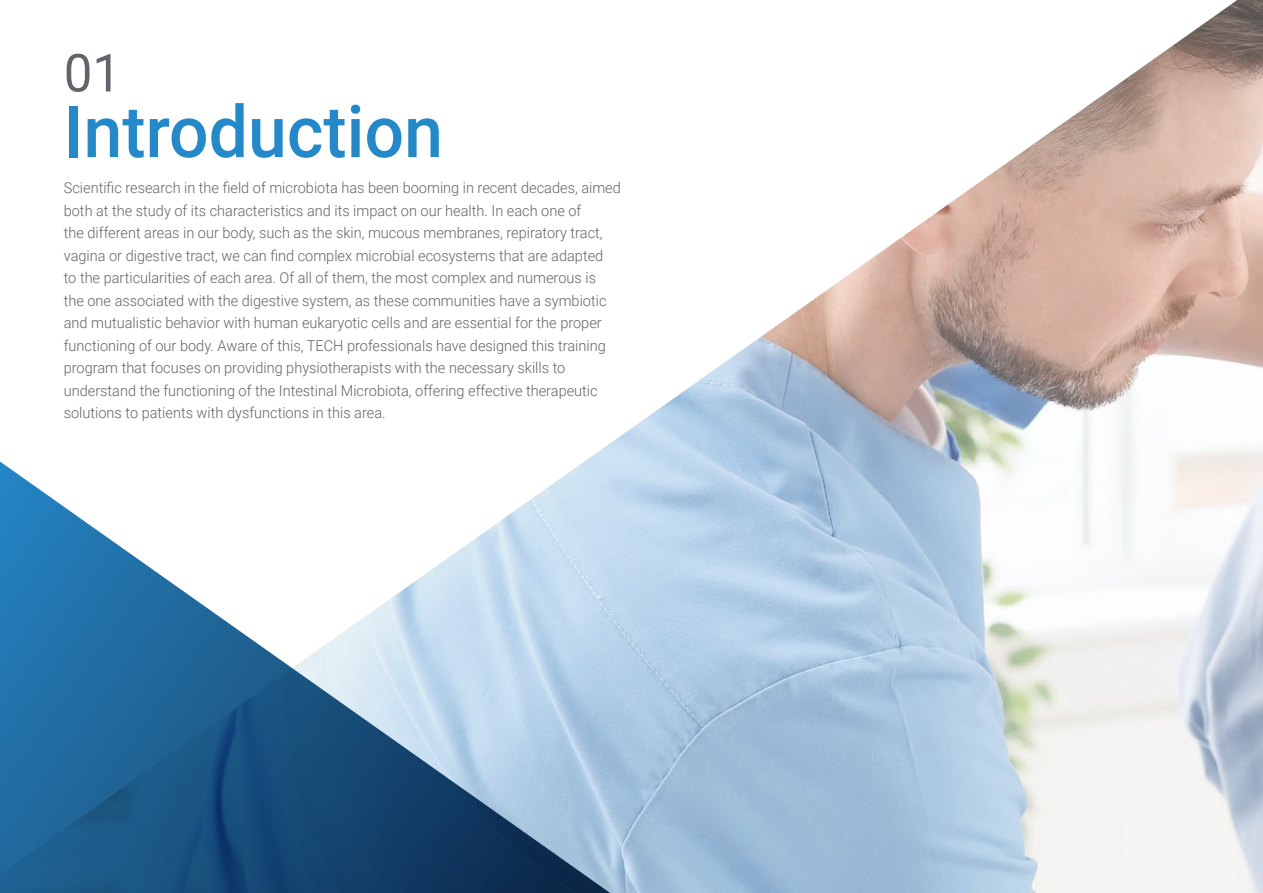
<style>
.page{position:relative;width:1263px;height:893px;background:#fff}
.page>*{position:absolute;margin:0;border:0;box-sizing:border-box;transform-origin:0 0}
.t1{font:500 72px "Roboto";color:#2488c9}
.t2{font:52.5px "Roboto";color:#61646a}
.t3{font:300 15px/22.5px "Roboto";color:#61646a}
</style>
<div class="page">
<img style="left:607px;top:0;width:656px;height:893px">
<svg style="left:0;top:446px;width:640px;height:447px"></svg>
<h2 class="t2" style="left:64px;top:36px;width:59px">01</h2>
<h1 class="t1" style="left:64px;top:81px;width:381px">Introduction</h1>
<p class="t3" style="left:64px;top:176px;width:559px">Scientific research in the field of microbiota has been booming in recent decades, aimed both at the study of its characteristics and its impact on our health. In each one of<br>the different areas in our body, such as the skin, mucous membranes, repiratory tract, vagina or digestive tract, we can find complex microbial ecosystems that are adapted<br>to the particularities of each area. Of all of them, the most complex and numerous is<br>the one associated with the digestive system, as these communities have a symbiotic and mutualistic behavior with human eukaryotic cells and are essential for the proper functioning of our body. Aware of this, TECH professionals have designed this training program that focuses on providing physiotherapists with the necessary skills to understand the functioning of the Intestinal Microbiota, offering effective therapeutic solutions to patients with dysfunctions in this area.</p>
</div>
